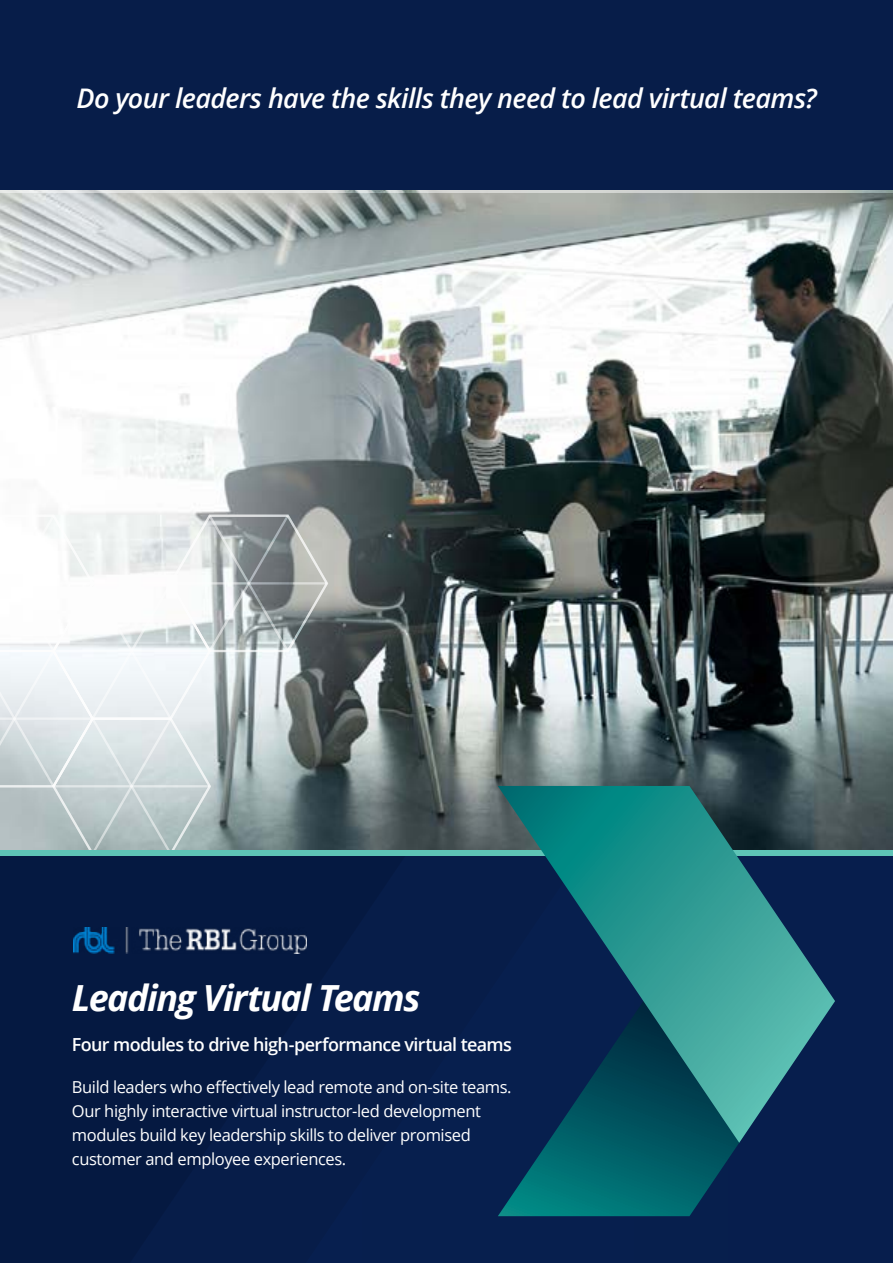
<style>
.page{position:relative;width:893px;height:1263px;background:#fff}
.page>*{position:absolute;margin:0;border:0;box-sizing:border-box;transform-origin:0 0}
.t1{font:italic 700 36px "Open Sans";letter-spacing:-.04em;color:#fff}
.t2{font:italic 600 27px "Open Sans";letter-spacing:-.025em;color:#fff}
.t3{font:600 18px "Open Sans";letter-spacing:-.04em;color:#fff}
.t4{font:16.5px/24px "Open Sans";letter-spacing:-.025em;color:#fff}
</style>
<div class="page">
<div style="left:570px;top:855px;width:323px;height:408px;background:#071e4d"></div>
<svg style="left:0;top:855px;width:570px;height:408px;background:#061b45"></svg>
<img style="left:0;top:193px;width:893px;height:657px">
<svg style="left:0;top:513px;width:330px;height:343px"></svg>
<hr style="left:54px;top:785px;width:78px;height:2px;background:#fff">
<div style="left:0;top:850px;width:893px;height:5px;background:#5ec4b6"></div>
<svg style="left:498px;top:1143px;width:334px;height:73px;background:#034b61"></svg>
<svg style="left:498px;top:786px;width:337px;height:357px;background:#1c616f"></svg>
<div style="left:0;top:179px;width:893px;height:14px;background:#071d49;border:2px solid #fff"></div>
<div style="left:0;top:0;width:893px;height:189px;background:#071d49"></div>
<img style="left:73px;top:928px;width:234px;height:25px">
<h2 class="t2" style="left:76px;top:80px;width:742px">Do your leaders have the skills they need to lead virtual teams?</h2>
<h1 class="t1" style="left:72px;top:973px;width:350px">Leading Virtual Teams</h1>
<p class="t3" style="left:72px;top:1032px;width:441px">Four modules to drive high-performance virtual teams</p>
<p class="t4" style="left:72px;top:1074px;width:441px">Build leaders who effectively lead remote and on-site teams.<br>Our highly interactive virtual instructor-led development modules build key leadership skills to deliver promised customer and employee experiences.</p>
</div>
